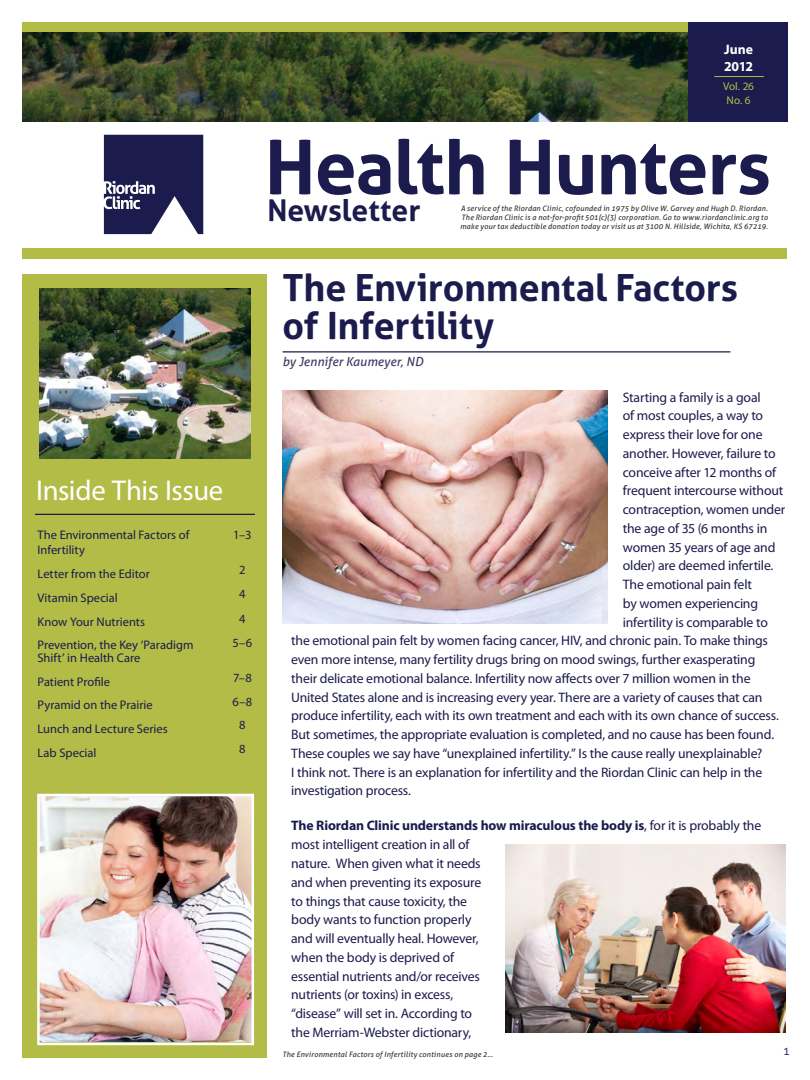
<style>
.page{position:relative;width:810px;height:1080px;background:#fff}
.page>*{position:absolute;margin:0;border:0;box-sizing:border-box;transform-origin:0 0}
.Large_Header{font:700 75px "Aller";letter-spacing:-.015em;color:#1b1b4d}
.Medium_Header{font:700 37.5px/37.5px "Aller";letter-spacing:-.005em;color:#1b1b4d}
.Medium_Header-2{font:700 30px "Aller";color:#1b1b4d}
.t1{font:28.75px "Myriad Pro";letter-spacing:-.015em;color:#fff}
.Small_Paragraph{font:13.75px/18.8px "Myriad Pro";letter-spacing:-.015em;color:#1b1b4d}
.t2{font:700 13.75px "Myriad Pro";color:#fff}
.Small_Paragraph-2{font:12.5px/15px "Myriad Pro";color:#1b1b4d}
.Caption-Author{font:italic 12.5px "Aller";letter-spacing:.005em;color:#3d3a63}
.t3{font:11.25px "Myriad Pro";color:#b2bc46}
.Number{font:11.25px "Aller";color:#3d3a63}
.t4{font:italic 7.5px/9px "Aller";letter-spacing:.02em;color:#333;text-align:justify}
.s1{font-weight:700}
</style>
<div class="page">
<div style="left:22px;top:274px;width:246px;height:784px;background:#b2bc46"></div>
<div style="left:22px;top:248px;width:766px;height:11px;background:#b2bc46"></div>
<svg style="left:104px;top:135px;width:99px;height:99px;background:#3c3c66"></svg>
<div style="left:22px;top:22px;width:720px;height:11px;background:#b2bc46"></div>
<img style="left:22px;top:33px;width:667px;height:89px">
<div style="left:689px;top:22px;width:99px;height:100px;background:#1b1b4d"></div>
<hr style="left:714px;top:76px;width:50px;height:1px;background:#b2bc46">
<hr style="left:35px;top:514px;width:220px;height:1px;background:#1b1b4d">
<img style="left:39px;top:288px;width:212px;height:170px">
<hr style="left:282px;top:351px;width:448px;height:1px;background:#1b1b4d">
<img style="left:40px;top:797px;width:211px;height:244px">
<div style="left:37px;top:794px;width:217px;height:251px;border:2px solid #fff"></div>
<img style="left:282px;top:390px;width:326px;height:234px">
<img style="left:505px;top:845px;width:281px;height:187px">
<p class="t1" style="left:36px;top:473px;width:189px">Inside This Issue</p>
<p class="Small_Paragraph-2" style="left:38px;top:527px;width:153px">The Environmental Factors of<br>Infertility</p>
<p class="Small_Paragraph-2" style="left:38px;top:566px;width:114px">Letter from the Editor</p>
<p class="Small_Paragraph-2" style="left:38px;top:590px;width:82px">Vitamin Special</p>
<p class="Small_Paragraph-2" style="left:38px;top:614px;width:109px">Know Your Nutrients</p>
<p class="Small_Paragraph-2" style="left:38px;top:639px;width:157px;line-height:12.5px">Prevention, the Key ‘Paradigm<br>Shift’ in Health Care</p>
<p class="Small_Paragraph-2" style="left:38px;top:674px;width:74px">Patient Profile</p>
<p class="Small_Paragraph-2" style="left:38px;top:697px;width:117px">Pyramid on the Prairie</p>
<p class="Small_Paragraph-2" style="left:38px;top:721px;width:132px">Lunch and Lecture Series</p>
<p class="Small_Paragraph-2" style="left:38px;top:745px;width:60px">Lab Special</p>
<p class="Small_Paragraph-2" style="left:233px;top:527px;width:20px">1–3</p>
<p class="Small_Paragraph-2" style="left:239px;top:562px;width:8px">2</p>
<p class="Small_Paragraph-2" style="left:239px;top:586px;width:8px">4</p>
<p class="Small_Paragraph-2" style="left:239px;top:611px;width:8px">4</p>
<p class="Small_Paragraph-2" style="left:233px;top:635px;width:21px">5–6</p>
<p class="Small_Paragraph-2" style="left:233px;top:670px;width:20px">7–8</p>
<p class="Small_Paragraph-2" style="left:233px;top:694px;width:21px">6–8</p>
<p class="Small_Paragraph-2" style="left:239px;top:717px;width:8px">8</p>
<p class="Small_Paragraph-2" style="left:239px;top:741px;width:8px">8</p>
<p class="t2" style="left:724px;top:40px;width:31px">June</p>
<p class="t2" style="left:724px;top:57px;width:31px">2012</p>
<p class="t3" style="left:723px;top:80px;width:33px">Vol. 26</p>
<p class="t3" style="left:727px;top:93px;width:26px">No. 6</p>
<p class="Large_Header" style="left:265px;top:121px;width:508px">Health Hunters</p>
<p class="Medium_Header-2" style="left:268px;top:192px;width:154px">Newsletter</p>
<p class="t4" style="left:460px;top:203px;width:309px">A service of the Riordan Clinic, cofounded in 1975 by Olive W. Garvey and Hugh D. Riordan.<br>The Riordan Clinic is a not-for-profit 501(c)(3) corporation. Go to www.riordanclinic.org to make your tax deductible donation today or visit us at 3100 N. Hillside, Wichita, KS 67219.</p>
<p class="Medium_Header" style="left:282px;top:269px;width:457px">The Environmental Factors of Infertility</p>
<p class="Caption-Author" style="left:282px;top:354px;width:142px">by Jennifer Kaumeyer, ND</p>
<p class="Small_Paragraph" style="left:623px;top:387px;width:139px">Starting a family is a goal</p>
<p class="Small_Paragraph" style="left:623px;top:406px;width:142px">of most couples, a way to</p>
<p class="Small_Paragraph" style="left:623px;top:425px;width:141px">express their love for one</p>
<p class="Small_Paragraph" style="left:623px;top:444px;width:154px">another. However, failure to</p>
<p class="Small_Paragraph" style="left:623px;top:462px;width:155px">conceive after 12 months of</p>
<p class="Small_Paragraph" style="left:623px;top:481px;width:162px">frequent intercourse without</p>
<p class="Small_Paragraph" style="left:623px;top:500px;width:164px">contraception, women under</p>
<p class="Small_Paragraph" style="left:623px;top:519px;width:146px">the age of 35 (6 months in</p>
<p class="Small_Paragraph" style="left:623px;top:537px;width:154px">women 35 years of age and</p>
<p class="Small_Paragraph" style="left:623px;top:556px;width:152px">older) are deemed infertile.</p>
<p class="Small_Paragraph" style="left:623px;top:575px;width:131px">The emotional pain felt</p>
<p class="Small_Paragraph" style="left:623px;top:594px;width:137px">by women experiencing</p>
<p class="Small_Paragraph" style="left:623px;top:612px;width:147px">infertility is comparable to</p>
<p class="Small_Paragraph" style="left:291px;top:631px;width:478px">the emotional pain felt by women facing cancer, HIV, and chronic pain. To make things</p>
<p class="Small_Paragraph" style="left:291px;top:650px;width:466px">even more intense, many fertility drugs bring on mood swings, further exasperating</p>
<p class="Small_Paragraph" style="left:291px;top:669px;width:461px">their delicate emotional balance. Infertility now affects over 7 million women in the</p>
<p class="Small_Paragraph" style="left:291px;top:688px;width:473px">United States alone and is increasing every year. There are a variety of causes that can</p>
<p class="Small_Paragraph" style="left:291px;top:706px;width:489px">produce infertility, each with its own treatment and each with its own chance of success.</p>
<p class="Small_Paragraph" style="left:291px;top:725px;width:484px">But sometimes, the appropriate evaluation is completed, and no cause has been found.</p>
<p class="Small_Paragraph" style="left:291px;top:744px;width:473px">These couples we say have “unexplained infertility.” Is the cause really unexplainable?</p>
<p class="Small_Paragraph" style="left:291px;top:763px;width:473px">I think not. There is an explanation for infertility and the Riordan Clinic can help in the</p>
<p class="Small_Paragraph" style="left:291px;top:781px;width:121px">investigation process.</p>
<p class="Small_Paragraph" style="left:291px;top:816px;width:472px"><span class="s1">The Riordan Clinic understands how miraculous the body is</span>, for it is probably the most intelligent creation in all of<br>nature. When given what it needs<br>and when preventing its exposure<br>to things that cause toxicity, the<br>body wants to function properly<br>and will eventually heal. However,<br>when the body is deprived of<br>essential nutrients and/or receives<br>nutrients (or toxins) in excess,<br>“disease” will set in. According to<br>the Merriam-Webster dictionary,</p>
<p class="Number" style="left:783px;top:1044px;width:8px">1</p>
<p class="t4" style="left:282px;top:1049px;width:212px">The Environmental Factors of Infertility continues on page 2…</p>
</div>
